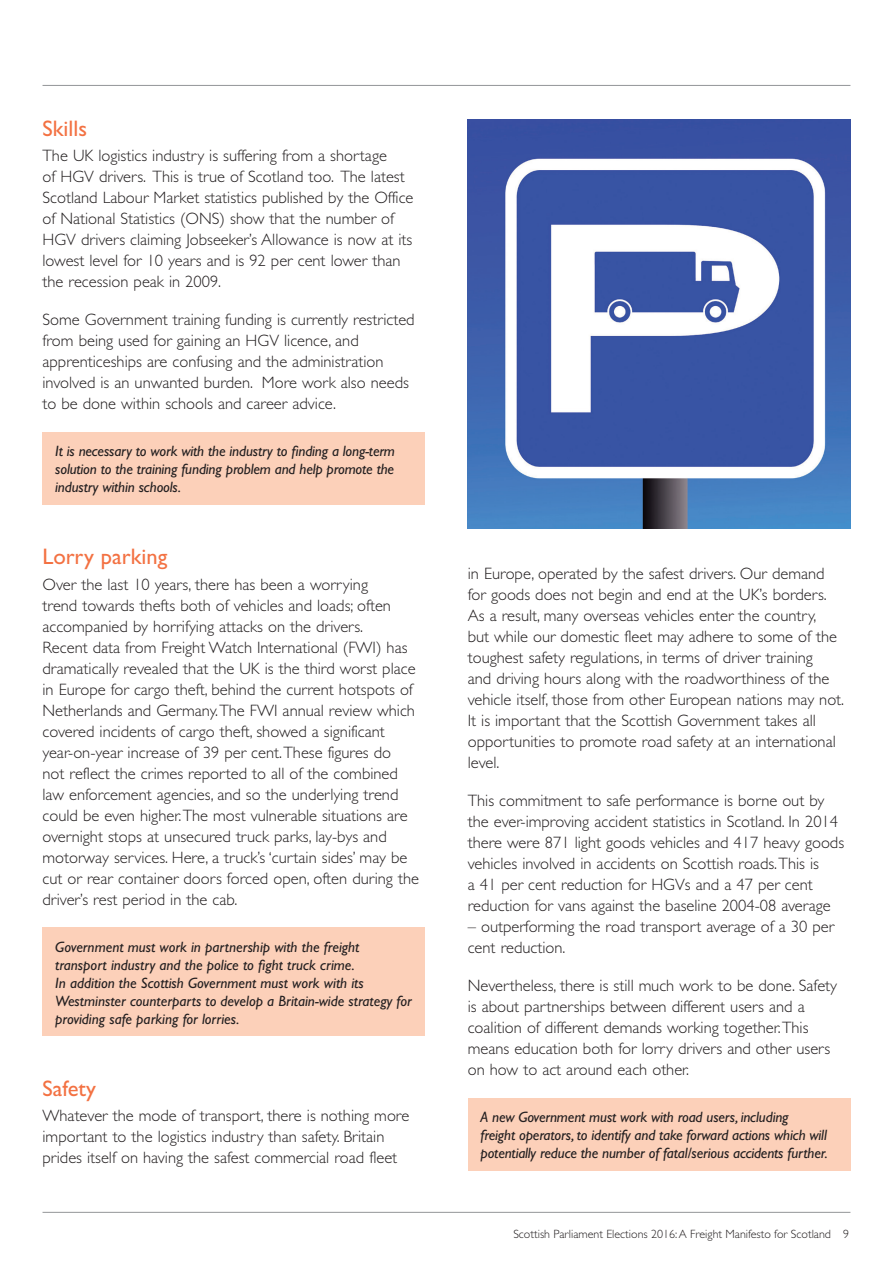
<style>
.page{position:relative;width:893px;height:1263px;background:#fff}
.page>*{position:absolute;margin:0;border:0;box-sizing:border-box;transform-origin:0 0}
.t1{font:22.5px "Gill Sans";color:#f37142}
.t2{font:300 16.5px/21px "Gill Sans";color:#231f20}
.t3{font:italic 15px/18px "Gill Sans";letter-spacing:-.005em;color:#231f20}
.t4{font:300 12px "Gill Sans";color:#231f20}
</style>
<div class="page">
<hr style="left:43px;top:85px;width:807px;height:1px;background:#939598">
<hr style="left:43px;top:1212px;width:807px;height:1px;background:#939598">
<div style="left:43px;top:432px;width:382px;height:73px;background:#fcd0b9"></div>
<div style="left:43px;top:927px;width:382px;height:109px;background:#fcd0b9"></div>
<div style="left:468px;top:1098px;width:382px;height:72px;background:#fcd0b9"></div>
<img style="left:468px;top:119px;width:382px;height:409px">
<h1 class="t1" style="left:43px;top:115px;width:46px">Skills</h1>
<p class="t2" style="left:43px;top:145px;width:372px">The UK logistics industry is suffering from a shortage<br>of HGV drivers. This is true of Scotland too. The latest Scotland Labour Market statistics published by the Office of National Statistics (ONS) show that the number of HGV drivers claiming Jobseeker’s Allowance is now at its lowest level for 10 years and is 92 per cent lower than the recession peak in 2009.</p>
<p class="t2" style="left:43px;top:309px;width:374px">Some Government training funding is currently restricted from being used for gaining an HGV licence, and apprenticeships are confusing and the administration involved is an unwanted burden. More work also needs to be done within schools and career advice.</p>
<p class="t3" style="left:55px;top:442px;width:341px;text-align:justify">It is necessary to work with the industry to finding a long-term solution to the training funding problem and help promote the industry within schools.</p>
<h1 class="t1" style="left:43px;top:544px;width:126px">Lorry parking</h1>
<p class="t2" style="left:43px;top:574px;width:378px">Over the last 10 years, there has been a worrying<br>trend towards thefts both of vehicles and loads; often accompanied by horrifying attacks on the drivers.<br>Recent data from Freight Watch International (FWI) has dramatically revealed that the UK is the third worst place in Europe for cargo theft, behind the current hotspots of Netherlands and Germany. The FWI annual review which covered incidents of cargo theft, showed a significant year-on-year increase of 39 per cent. These figures do<br>not reflect the crimes reported to all of the combined law enforcement agencies, and so the underlying trend could be even higher. The most vulnerable situations are overnight stops at unsecured truck parks, lay-bys and motorway services. Here, a truck’s ‘curtain sides’ may be cut or rear container doors forced open, often during the driver’s rest period in the cab.</p>
<p class="t3" style="left:55px;top:938px;width:358px">Government must work in partnership with the freight transport industry and the police to fight truck crime.<br>In addition the Scottish Government must work with its Westminster counterparts to develop a Britain-wide strategy for providing safe parking for lorries.</p>
<h1 class="t1" style="left:43px;top:1075px;width:55px">Safety</h1>
<p class="t2" style="left:43px;top:1105px;width:368px">Whatever the mode of transport, there is nothing more important to the logistics industry than safety. Britain prides itself on having the safest commercial road fleet</p>
<p class="t2" style="left:468px;top:563px;width:378px">in Europe, operated by the safest drivers. Our demand for goods does not begin and end at the UK’s borders.<br>As a result, many overseas vehicles enter the country,<br>but while our domestic fleet may adhere to some of the toughest safety regulations, in terms of driver training<br>and driving hours along with the roadworthiness of the vehicle itself, those from other European nations may not.<br>It is important that the Scottish Government takes all opportunities to promote road safety at an international level.</p>
<p class="t2" style="left:468px;top:790px;width:378px">This commitment to safe performance is borne out by the ever-improving accident statistics in Scotland. In 2014 there were 871 light goods vehicles and 417 heavy goods vehicles involved in accidents on Scottish roads. This is<br>a 41 per cent reduction for HGVs and a 47 per cent reduction for vans against the baseline 2004-08 average</p>
<p class="t2" style="left:468px;top:916px;width:368px">– outperforming the road transport average of a 30 per cent reduction.</p>
<p class="t2" style="left:468px;top:975px;width:371px">Nevertheless, there is still much work to be done. Safety is about partnerships between different users and a coalition of different demands working together. This means education both for lorry drivers and other users on how to act around each other.</p>
<p class="t3" style="left:480px;top:1108px;width:349px">A new Government must work with road users, including<br>freight operators, to identify and take forward actions which will potentially reduce the number of fatal/serious accidents further.</p>
<p class="t4" style="left:513px;top:1227px;width:337px">Scottish Parliament Elections 2016: A Freight Manifesto for Scotland 9</p>
</div>
